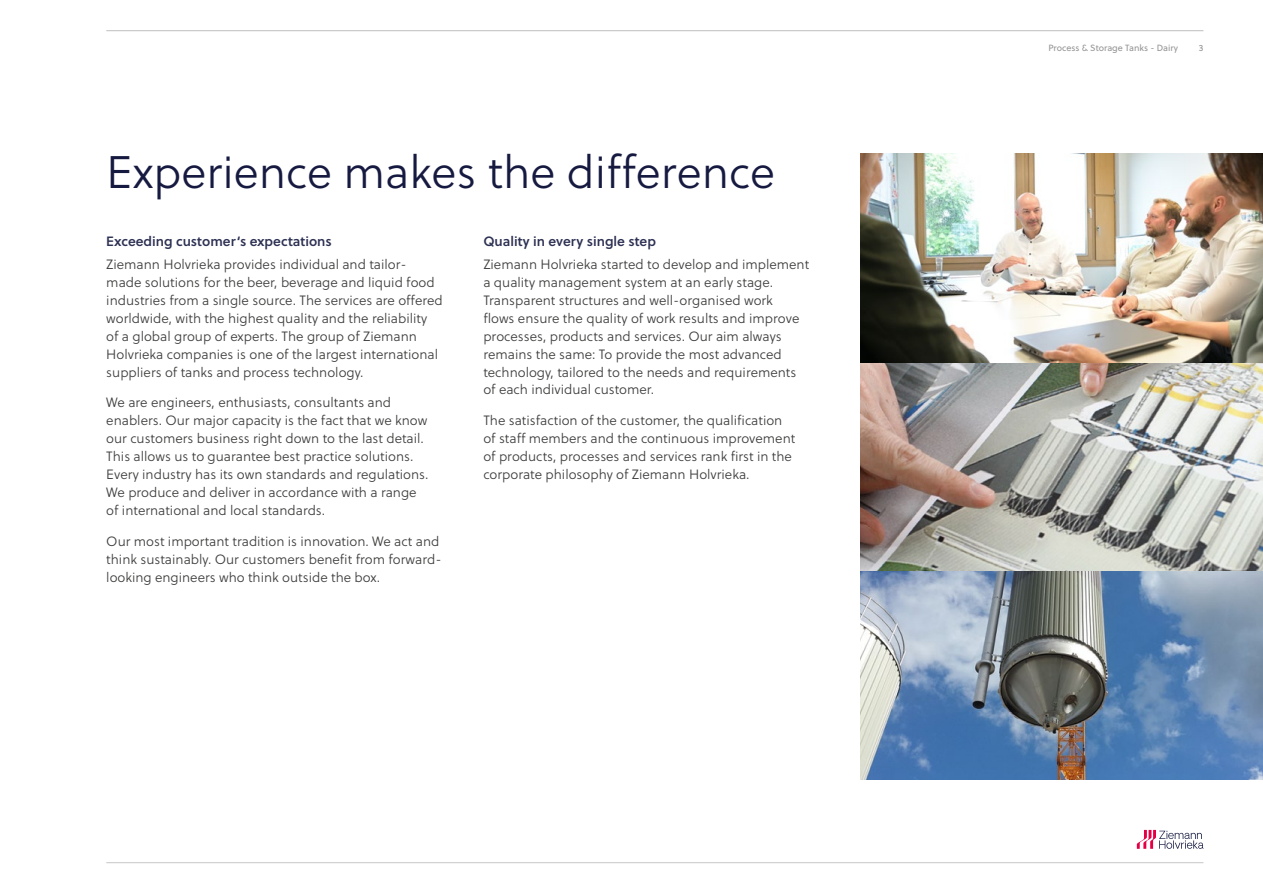
<style>
.page{position:relative;width:1263px;height:893px;background:#fff}
.page>*{position:absolute;margin:0;border:0;box-sizing:border-box;transform-origin:0 0}
.t1{font:45.6px "Soleil Lt";color:#161a40}
.t2{font:13.5px/18px "Soleil Lt";color:#3c3c3b}
.t3{font:13.5px "Soleil Sb";color:#2d3153}
.t4{font:9px "Soleil";color:#949494}
</style>
<div class="page">
<hr style="left:106px;top:30px;width:1097px;height:1px;background:#c6c6c6">
<hr style="left:106px;top:862px;width:1097px;height:1px;background:#c6c6c6">
<svg style="left:1137px;top:830px;width:66px;height:19px"></svg>
<img style="left:860px;top:154px;width:403px;height:626px">
<h1 class="t1" style="left:106px;top:140px;width:670px">Experience makes the difference</h1>
<p class="t3" style="left:106px;top:231px;width:227px">Exceeding customer‘s expectations</p>
<p class="t2" style="left:106px;top:255px;width:338px">Ziemann Holvrieka provides individual and tailor&shy;made solutions for the beer, beverage and liquid food industries from a single source. The services are offered worldwide, with the highest quality and the reliability of a global group of experts. The group of Ziemann Holvrieka companies is one of the largest international suppliers of tanks and process technology.</p>
<p class="t2" style="left:106px;top:393px;width:324px">We are engineers, enthusiasts, consultants and enablers. Our major capacity is the fact that we know our customers business right down to the last detail.<br>This allows us to guarantee best practice solutions.<br>Every industry has its own standards and regulations.<br>We produce and deliver in accordance with a range of international and local standards.</p>
<p class="t2" style="left:106px;top:532px;width:337px">Our most important tradition is innovation. We act and think sustainably. Our customers benefit from forward&shy;looking engineers who think outside the box.</p>
<p class="t3" style="left:483px;top:231px;width:174px">Quality in every single step</p>
<p class="t2" style="left:483px;top:255px;width:327px">Ziemann Holvrieka started to develop and implement a quality management system at an early stage.<br>Transparent structures and well-organised work<br>flows ensure the quality of work results and improve processes, products and services. Our aim always remains the same: To provide the most advanced technology, tailored to the needs and requirements of each individual customer.</p>
<p class="t2" style="left:483px;top:411px;width:313px">The satisfaction of the customer, the qualification of staff members and the continuous improvement of products, processes and services rank first in the corporate philosophy of Ziemann Holvrieka.</p>
<p class="t4" style="left:1048px;top:41px;width:131px">Process &amp; Storage Tanks - Dairy</p>
<p class="t4" style="left:1199px;top:41px;width:6px">3</p>
</div>
